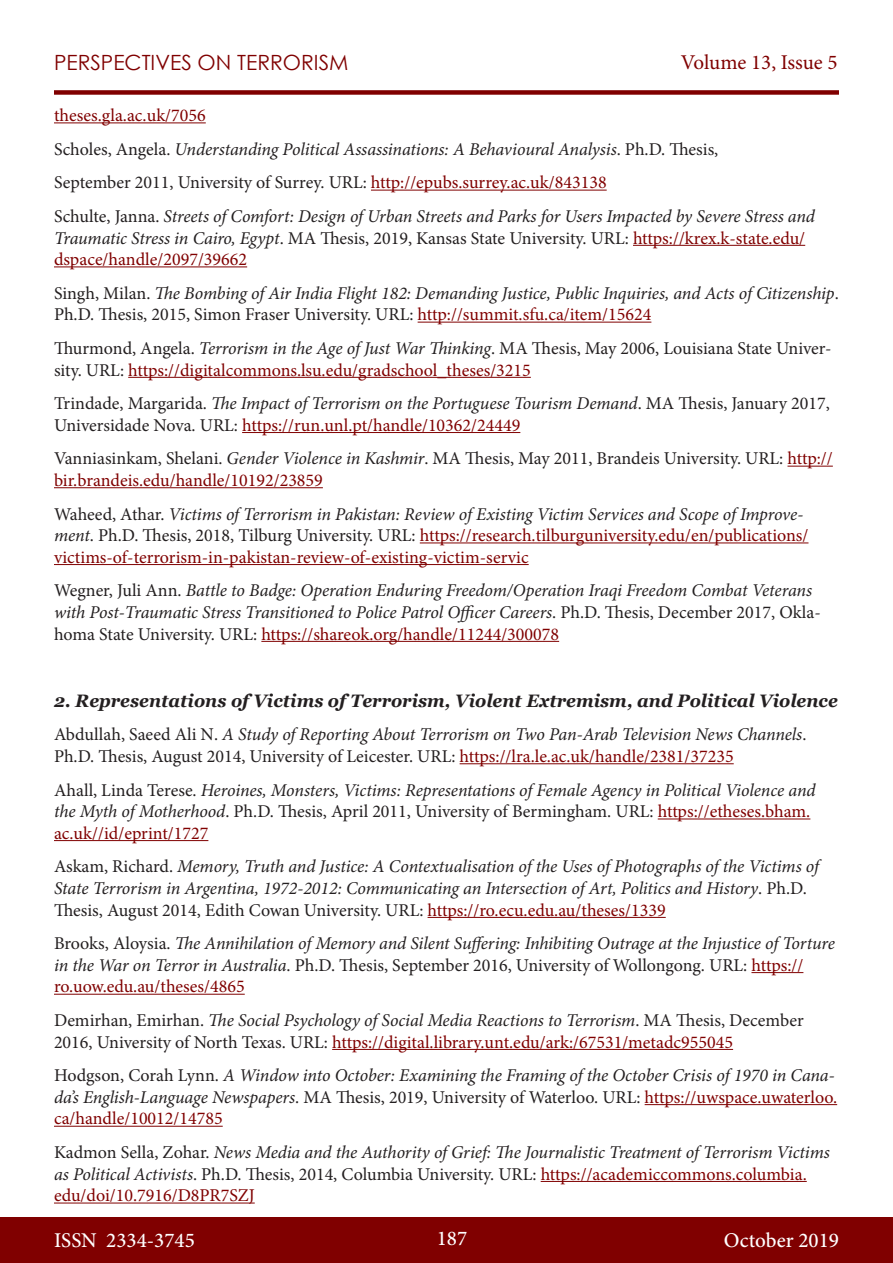
<style>
.page{position:relative;width:893px;height:1263px;background:#fff}
.page>*{position:absolute;margin:0;border:0;box-sizing:border-box;transform-origin:0 0}
.t1{font:500 21px "Minion Pro";color:#fff}
.t2{font:21px "Century Gothic";color:#800000}
.t3{font:21px "Minion Pro";letter-spacing:-.005em;color:#800000}
.t4{font:italic 18px/21.6px "Minion Pro";letter-spacing:-.01em;color:#231f20}
.t5{font:18px/21.6px "Minion Pro";color:#231f20}
.t6{font:18px/21.6px "Minion Pro";color:#800000}
.t7{font:italic 700 18px "Georgia";color:#231f20}
.s1{font-style:normal}
.s2{color:#800000}
.s3{font-style:normal;color:#800000}
.s4{font-style:italic}
.s5{color:#231f20}
.s6{font-style:italic;color:#231f20}
</style>
<div class="page">
<div style="left:0;top:1217px;width:893px;height:46px;background:#800000"></div>
<div style="left:54px;top:90px;width:785px;height:5px;background:#800000"></div>
<hr style="left:54px;top:122px;width:152px;height:1px;background:#800000">
<hr style="left:371px;top:190px;width:236px;height:1px;background:#800000">
<hr style="left:633px;top:245px;width:172px;height:1px;background:#800000">
<hr style="left:54px;top:266px;width:193px;height:1px;background:#800000">
<hr style="left:418px;top:322px;width:233px;height:1px;background:#800000">
<hr style="left:128px;top:377px;width:403px;height:1px;background:#800000">
<hr style="left:242px;top:432px;width:278px;height:1px;background:#800000">
<hr style="left:787px;top:466px;width:46px;height:1px;background:#800000">
<hr style="left:54px;top:487px;width:269px;height:1px;background:#800000">
<hr style="left:420px;top:542px;width:388px;height:1px;background:#800000">
<hr style="left:54px;top:564px;width:475px;height:1px;background:#800000">
<hr style="left:261px;top:641px;width:298px;height:1px;background:#800000">
<hr style="left:460px;top:763px;width:274px;height:1px;background:#800000">
<hr style="left:658px;top:818px;width:152px;height:1px;background:#800000">
<hr style="left:54px;top:840px;width:154px;height:1px;background:#800000">
<hr style="left:428px;top:917px;width:238px;height:1px;background:#800000">
<hr style="left:751px;top:972px;width:52px;height:1px;background:#800000">
<hr style="left:54px;top:994px;width:191px;height:1px;background:#800000">
<hr style="left:332px;top:1049px;width:401px;height:1px;background:#800000">
<hr style="left:645px;top:1104px;width:192px;height:1px;background:#800000">
<hr style="left:54px;top:1126px;width:169px;height:1px;background:#800000">
<hr style="left:541px;top:1181px;width:266px;height:1px;background:#800000">
<hr style="left:54px;top:1202px;width:201px;height:1px;background:#800000">
<p class="t2" style="left:54px;top:47px;width:296px">PERSPECTIVES ON TERRORISM</p>
<p class="t3" style="left:681px;top:48px;width:158px">Volume 13, Issue 5</p>
<p class="t6" style="left:54px;top:105px;width:153px">theses.gla.ac.uk/7056</p>
<p class="t4" style="left:54px;top:138px;width:666px"><span class="s1">Scholes, Angela.</span> Understanding Political Assassinations: A Behavioural Analysis<span class="s1">. Ph.D. Thesis,</span></p>
<p class="t5" style="left:54px;top:172px;width:554px">September 2011, University of Surrey. URL: <span class="s2">http://epubs.surrey.ac.uk/843138</span></p>
<p class="t4" style="left:54px;top:205px;width:762px"><span class="s1">Schulte, Janna.</span> Streets of Comfort: Design of Urban Streets and Parks for Users Impacted by Severe Stress and<br>Traumatic Stress in Cairo, Egypt<span class="s1">. MA Thesis, 2019, Kansas State University. URL:</span> <span class="s3">https://krex.k-state.edu/ dspace/handle/2097/39662</span></p>
<p class="t4" style="left:54px;top:282px;width:786px"><span class="s1">Singh, Milan.</span> The Bombing of Air India Flight 182: Demanding Justice, Public Inquiries, and Acts of Citizenship<span class="s1">.<br>Ph.D. Thesis, 2015, Simon Fraser University. URL:</span> <span class="s3">http://summit.sfu.ca/item/15624</span></p>
<p class="t5" style="left:54px;top:337px;width:779px">Thurmond, Angela. <span class="s4">Terrorism in the Age of Just War Thinking</span>. MA Thesis, May 2006, Louisiana State Univer&shy;sity. URL: <span class="s2">https://digitalcommons.lsu.edu/gradschool_theses/3215</span></p>
<p class="t5" style="left:54px;top:393px;width:777px">Trindade, Margarida. <span class="s4">The Impact of Terrorism on the Portuguese Tourism Demand</span>. MA Thesis, January 2017,<br>Universidade Nova. URL: <span class="s2">https://run.unl.pt/handle/10362/24449</span></p>
<p class="t5" style="left:54px;top:448px;width:780px">Vanniasinkam, Shelani. <span class="s4">Gender Violence in Kashmir</span>. MA Thesis, May 2011, Brandeis University. URL: <span class="s2">http:// bir.brandeis.edu/handle/10192/23859</span></p>
<p class="t6" style="left:54px;top:503px;width:756px"><span class="s5">Waheed, Athar.</span> <span class="s6">Victims of Terrorism in Pakistan: Review of Existing Victim Services and Scope of Improve&shy;ment</span><span class="s5">. Ph.D. Thesis, 2018, Tilburg University. URL:</span> https://research.tilburguniversity.edu/en/publications/ victims-of-terrorism-in-pakistan-review-of-existing-victim-servic</p>
<p class="t4" style="left:54px;top:580px;width:768px"><span class="s1">Wegner, Juli Ann.</span> Battle to Badge: Operation Enduring Freedom/Operation Iraqi Freedom Combat Veterans with Post-Traumatic Stress Transitioned to Police Patrol Officer Careers<span class="s1">. Ph.D. Thesis, December 2017, Okla&shy;homa State University. URL:</span> <span class="s3">https://shareok.org/handle/11244/300078</span></p>
<p class="t7" style="left:54px;top:689px;width:785px">2. Representations of Victims of Terrorism, Violent Extremism, and Political Violence</p>
<p class="t5" style="left:54px;top:724px;width:754px">Abdullah, Saeed Ali N. <span class="s4">A Study of Reporting About Terrorism on Two Pan-Arab Television News Channels</span>.<br>Ph.D. Thesis, August 2014, University of Leicester. URL: <span class="s2">https://lra.le.ac.uk/handle/2381/37235</span></p>
<p class="t4" style="left:54px;top:779px;width:763px"><span class="s1">Ahall, Linda Terese.</span> Heroines, Monsters, Victims: Representations of Female Agency in Political Violence and the Myth of Motherhood<span class="s1">. Ph.D. Thesis, April 2011, University of Bermingham. URL:</span> <span class="s3">https://etheses.bham. ac.uk//id/eprint/1727</span></p>
<p class="t4" style="left:54px;top:856px;width:767px"><span class="s1">Askam, Richard.</span> Memory, Truth and Justice: A Contextualisation of the Uses of Photographs of the Victims of<br>State Terrorism in Argentina, 1972-2012: Communicating an Intersection of Art, Politics and History<span class="s1">. Ph.D.<br>Thesis, August 2014, Edith Cowan University. URL:</span> <span class="s3">https://ro.ecu.edu.au/theses/1339</span></p>
<p class="t4" style="left:54px;top:933px;width:782px"><span class="s1">Brooks, Aloysia.</span> The Annihilation of Memory and Silent Suffering: Inhibiting Outrage at the Injustice of Torture in the War on Terror in Australia<span class="s1">. Ph.D. Thesis, September 2016, University of Wollongong. URL:</span> <span class="s3">https:// ro.uow.edu.au/theses/4865</span></p>
<p class="t5" style="left:54px;top:1009px;width:751px">Demirhan, Emirhan. <span class="s4">The Social Psychology of Social Media Reactions to Terrorism</span>. MA Thesis, December<br>2016, University of North Texas. URL: <span class="s2">https://digital.library.unt.edu/ark:/67531/metadc955045</span></p>
<p class="t4" style="left:54px;top:1065px;width:785px"><span class="s1">Hodgson, Corah Lynn.</span> A Window into October: Examining the Framing of the October Crisis of 1970 in Cana&shy;da’s English-Language Newspapers<span class="s1">. MA Thesis, 2019, University of Waterloo. URL:</span> <span class="s3">https://uwspace.uwaterloo. ca/handle/10012/14785</span></p>
<p class="t4" style="left:54px;top:1141px;width:777px"><span class="s1">Kadmon Sella, Zohar.</span> News Media and the Authority of Grief: The Journalistic Treatment of Terrorism Victims as Political Activists<span class="s1">. Ph.D. Thesis, 2014, Columbia University. URL:</span> <span class="s3">https://academiccommons.columbia. edu/doi/10.7916/D8PR7SZJ</span></p>
<p class="t1" style="left:54px;top:1226px;width:142px">ISSN 2334-3745</p>
<p class="t1" style="left:437px;top:1224px;width:32px">187</p>
<p class="t1" style="left:724px;top:1226px;width:117px">October 2019</p>
</div>
